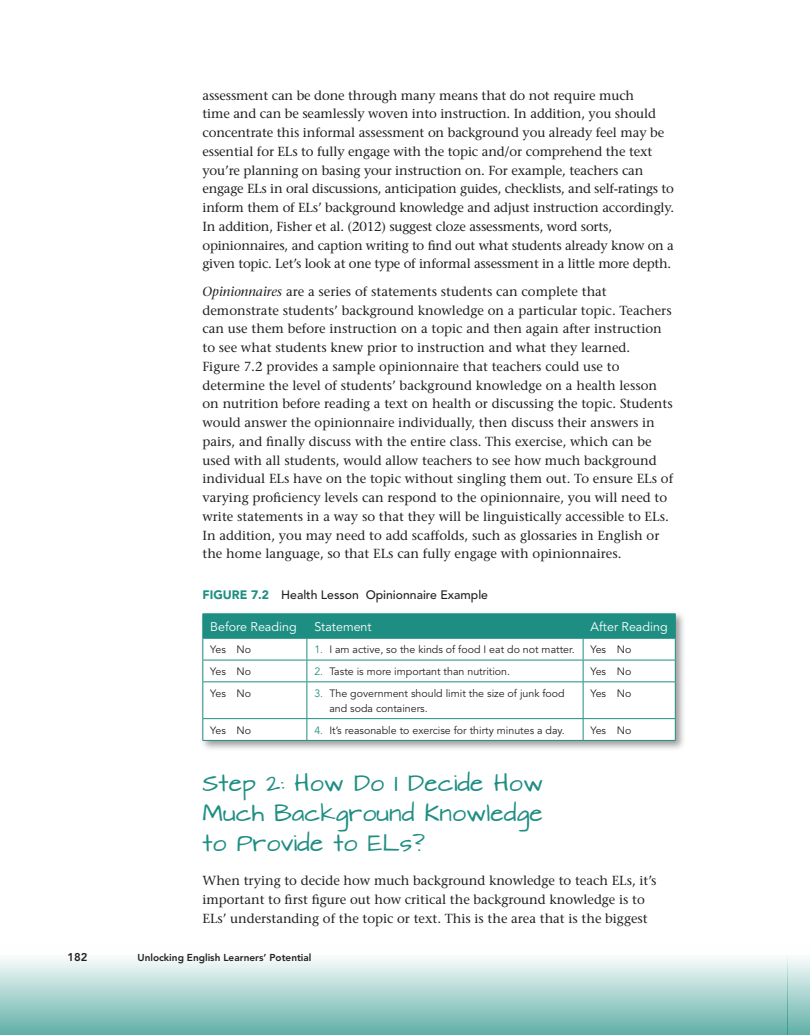
<style>
.page{position:relative;width:810px;height:1035px;background:#fff}
.page>*{position:absolute;margin:0;border:0;box-sizing:border-box;transform-origin:0 0}
.t1{font:20px/30px "Architects Daughter";color:#1e8e83;text-align:justify}
.TEXT_IND{font:500 13.12px/18.8px "Stone Serif Std";color:#231f20}
.TEXT{font:500 13.12px/18.8px "Stone Serif Std";letter-spacing:-.01em;color:#231f20}
.FCH{font:12.5px "Avenir LT Std";color:#fff}
.FC{font:500 12.25px "Avenir LT Std";color:#231f20}
.t2{font:800 11.25px "Avenir LT Std";color:#231f20}
.FNL{font:10.62px/15px "Avenir LT Std";color:#231f20}
.FTEXT{font:10.62px "Avenir LT Std";color:#231f20}
.t3{font:800 10px "Avenir LT Std";color:#231f20}
.s1{font-style:italic}
.s2{font-weight:900;color:#1e8e83}
.s3{color:#1e8e83}
</style>
<div class="page">
<div style="left:0;top:945px;width:788px;height:90px;background:linear-gradient(to bottom,#fff,#63b1a9)"></div>
<div style="left:788px;top:945px;width:22px;height:90px;background:linear-gradient(to bottom,#fff,#63b1a9)"></div>
<div style="left:199px;top:611px;width:487px;height:140px;background:#231f20;opacity:.45"></div>
<svg style="left:203px;top:683px;width:472px;height:57px"></svg>
<hr style="left:202px;top:682px;width:105px;height:1px;background:#1e8e83">
<hr style="left:307px;top:682px;width:276px;height:1px;background:#1e8e83">
<hr style="left:307px;top:682px;width:1px;height:36px;background:#1e8e83">
<hr style="left:583px;top:682px;width:93px;height:1px;background:#1e8e83">
<hr style="left:583px;top:682px;width:1px;height:36px;background:#1e8e83">
<hr style="left:202px;top:718px;width:105px;height:1px;background:#1e8e83">
<hr style="left:307px;top:718px;width:276px;height:1px;background:#1e8e83">
<svg style="left:307px;top:719px;width:1px;height:21px"></svg>
<hr style="left:583px;top:718px;width:93px;height:1px;background:#1e8e83">
<svg style="left:583px;top:719px;width:1px;height:21px"></svg>
<svg style="left:202px;top:614px;width:474px;height:68px"></svg>
<hr style="left:202px;top:682px;width:1px;height:36px;background:#1e8e83">
<hr style="left:675px;top:682px;width:1px;height:36px;background:#1e8e83">
<svg style="left:202px;top:719px;width:1px;height:21px"></svg>
<svg style="left:675px;top:719px;width:1px;height:21px"></svg>
<hr style="left:202px;top:740px;width:105px;height:1px;background:#1e8e83">
<hr style="left:307px;top:740px;width:276px;height:1px;background:#1e8e83">
<hr style="left:583px;top:740px;width:93px;height:1px;background:#1e8e83">
<p class="TEXT" style="left:202px;top:86px;width:473px">assessment can be done through many means that do not require much<br>time and can be seamlessly woven into instruction. In addition, you should concentrate this informal assessment on background you already feel may be essential for ELs to fully engage with the topic and/or comprehend the text you’re planning on basing your instruction on. For example, teachers can engage ELs in oral discussions, anticipation guides, checklists, and self-ratings to inform them of ELs’ background knowledge and adjust instruction accordingly.<br>In addition, Fisher et al. (2012) suggest cloze assessments, word sorts, opinionnaires, and caption writing to find out what students already know on a given topic. Let’s look at one type of informal assessment in a little more depth.</p>
<p class="TEXT_IND" style="left:202px;top:282px;width:472px"><span class="s1">Opinionnaires</span> are a series of statements students can complete that demonstrate students’ background knowledge on a particular topic. Teachers can use them before instruction on a topic and then again after instruction to see what students knew prior to instruction and what they learned.<br>Figure 7.2 provides a sample opinionnaire that teachers could use to determine the level of students’ background knowledge on a health lesson on nutrition before reading a text on health or discussing the topic. Students would answer the opinionnaire individually, then discuss their answers in pairs, and finally discuss with the entire class. This exercise, which can be used with all students, would allow teachers to see how much background individual ELs have on the topic without singling them out. To ensure ELs of varying proficiency levels can respond to the opinionnaire, you will need to write statements in a way so that they will be linguistically accessible to ELs.<br>In addition, you may need to add scaffolds, such as glossaries in English or the home language, so that ELs can fully engage with opinionnaires.</p>
<p class="FC" style="left:202px;top:587px;width:287px"><span class="s2">FIGURE 7.2</span> Health Lesson Opinionnaire Example</p>
<p class="FCH" style="left:210px;top:619px;width:88px">Before Reading</p>
<p class="FCH" style="left:314px;top:619px;width:59px">Statement</p>
<p class="FCH" style="left:591px;top:619px;width:79px">After Reading</p>
<p class="FTEXT" style="left:210px;top:643px;width:42px">Yes No</p>
<p class="FNL" style="left:314px;top:642px;width:262px"><span class="s3">1.</span> I am active, so the kinds of food I eat do not matter.</p>
<p class="FTEXT" style="left:591px;top:643px;width:42px">Yes No</p>
<p class="FTEXT" style="left:210px;top:665px;width:42px">Yes No</p>
<p class="FNL" style="left:314px;top:664px;width:197px"><span class="s3">2.</span> Taste is more important than nutrition.</p>
<p class="FTEXT" style="left:591px;top:665px;width:42px">Yes No</p>
<p class="FTEXT" style="left:210px;top:687px;width:42px">Yes No</p>
<p class="FNL" style="left:329px;top:686px;width:237px;text-indent:-15px"><span class="s3">3.</span> The government should limit the size of junk food and soda containers.</p>
<p class="FTEXT" style="left:591px;top:687px;width:42px">Yes No</p>
<p class="FTEXT" style="left:210px;top:724px;width:42px">Yes No</p>
<p class="FNL" style="left:314px;top:723px;width:252px"><span class="s3">4.</span> It’s reasonable to exercise for thirty minutes a day.</p>
<p class="FTEXT" style="left:591px;top:724px;width:42px">Yes No</p>
<h1 class="t1" style="left:202px;top:769px;width:342px">Step 2: How Do I Decide How Much Background Knowledge to Provide to ELs?</h1>
<p class="TEXT" style="left:202px;top:871px;width:456px">When trying to decide how much background knowledge to teach ELs, it’s important to first figure out how critical the background knowledge is to<br>ELs’ understanding of the topic or text. This is the area that is the biggest</p>
<p class="t2" style="left:68px;top:950px;width:21px">182</p>
<p class="t3" style="left:137px;top:952px;width:176px">Unlocking English Learners’ Potential</p>
</div>
